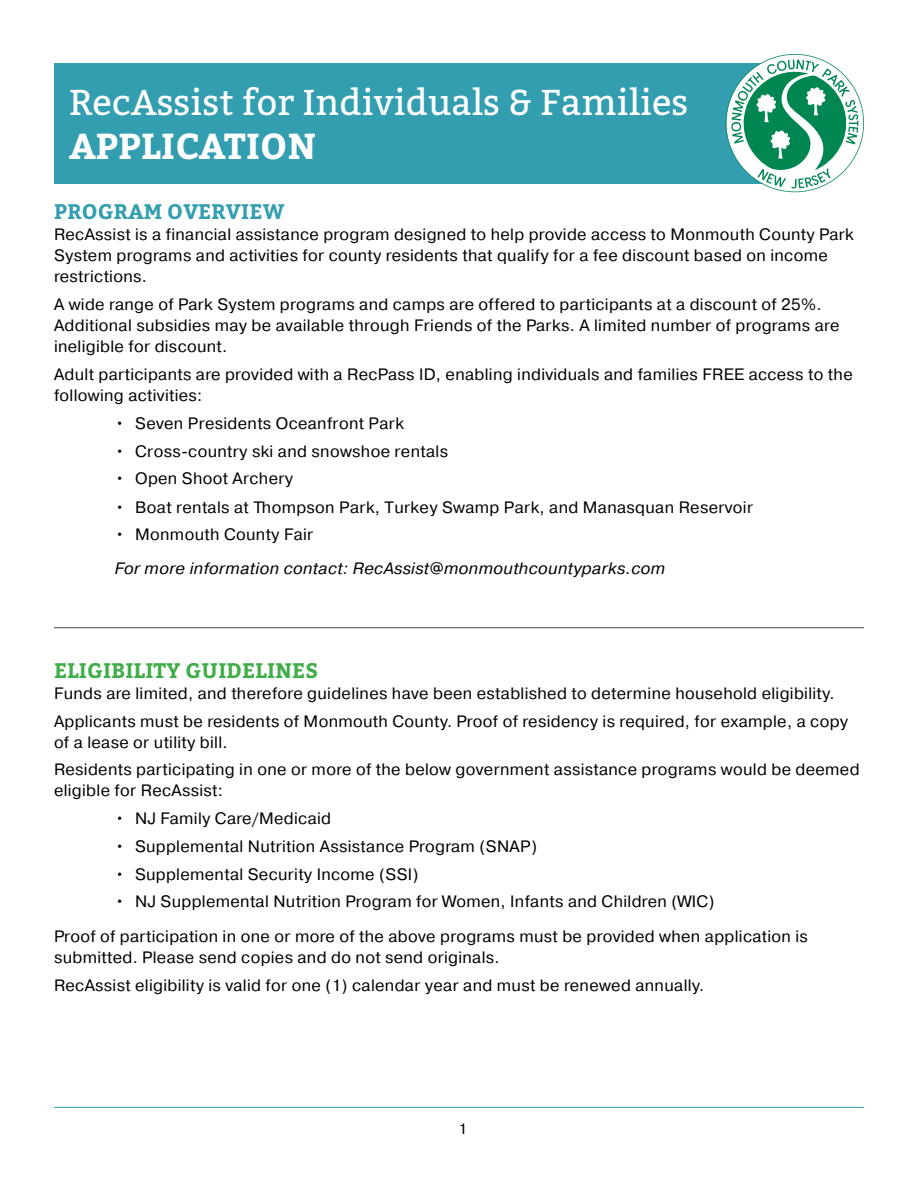
<style>
.page{position:relative;width:918px;height:1188px;background:#fff}
.page>*{position:absolute;margin:0;border:0;box-sizing:border-box;transform-origin:0 0}
.t1{font:36px "Bitter";color:#fff}
.t2{font:700 36px "Bitter";letter-spacing:.01em;color:#fff}
.t3{font:700 21px "Bitter";letter-spacing:.01em;color:#41ad49}
.t4{font:700 21px "Bitter";letter-spacing:.01em;color:#329eaf}
.t5{font:16.5px/21px "Pragmatica";letter-spacing:.02em;color:#000}
.t6{font:italic 16.5px "Pragmatica";letter-spacing:.02em;color:#000}
.t7{font:15px "Pragmatica";color:#000}
</style>
<div class="page">
<div style="left:54px;top:63px;width:728px;height:121px;background:#329eaf"></div>
<svg style="left:726px;top:54px;width:138px;height:138px"></svg>
<hr style="left:54px;top:1107px;width:810px;height:1px;background:#329eaf">
<hr style="left:54px;top:627px;width:810px;height:1px;background:#434345">
<p class="t1" style="left:69px;top:80px;width:621px">RecAssist for Individuals &amp; Families</p>
<p class="t2" style="left:69px;top:122px;width:248px">APPLICATION</p>
<p class="t4" style="left:54px;top:198px;width:232px">PROGRAM OVERVIEW</p>
<p class="t5" style="left:54px;top:225px;width:801px">RecAssist is a financial assistance program designed to help provide access to Monmouth County Park<br>System programs and activities for county residents that qualify for a fee discount based on income restrictions.</p>
<p class="t5" style="left:54px;top:294px;width:787px">A wide range of Park System programs and camps are offered to participants at a discount of 25%.<br>Additional subsidies may be available through Friends of the Parks. A limited number of programs are ineligible for discount.</p>
<p class="t5" style="left:54px;top:364px;width:800px">Adult participants are provided with a RecPass ID, enabling individuals and families FREE access to the following activities:</p>
<p class="t5" style="left:115px;top:414px;width:291px">• Seven Presidents Oceanfront Park</p>
<p class="t5" style="left:115px;top:441px;width:335px">• Cross-country ski and snowshoe rentals</p>
<p class="t5" style="left:115px;top:469px;width:180px">• Open Shoot Archery</p>
<p class="t5" style="left:115px;top:497px;width:640px">• Boat rentals at Thompson Park, Turkey Swamp Park, and Manasquan Reservoir</p>
<p class="t5" style="left:115px;top:524px;width:200px">• Monmouth County Fair</p>
<p class="t6" style="left:115px;top:558px;width:552px">For more information contact: RecAssist@monmouthcountyparks.com</p>
<p class="t3" style="left:54px;top:657px;width:265px">ELIGIBILITY GUIDELINES</p>
<p class="t5" style="left:54px;top:683px;width:782px">Funds are limited, and therefore guidelines have been established to determine household eligibility.</p>
<p class="t5" style="left:54px;top:711px;width:796px">Applicants must be residents of Monmouth County. Proof of residency is required, for example, a copy of a lease or utility bill.</p>
<p class="t5" style="left:54px;top:759px;width:807px">Residents participating in one or more of the below government assistance programs would be deemed eligible for RecAssist:</p>
<p class="t5" style="left:115px;top:808px;width:218px">• NJ Family Care/Medicaid</p>
<p class="t5" style="left:115px;top:836px;width:424px">• Supplemental Nutrition Assistance Program (SNAP)</p>
<p class="t5" style="left:115px;top:864px;width:305px">• Supplemental Security Income (SSI)</p>
<p class="t5" style="left:115px;top:891px;width:601px">• NJ Supplemental Nutrition Program for Women, Infants and Children (WIC)</p>
<p class="t5" style="left:54px;top:926px;width:755px">Proof of participation in one or more of the above programs must be provided when application is submitted. Please send copies and do not send originals.</p>
<p class="t5" style="left:54px;top:975px;width:652px">RecAssist eligibility is valid for one (1) calendar year and must be renewed annually.</p>
<p class="t7" style="left:458px;top:1120px;width:10px">1</p>
</div>
